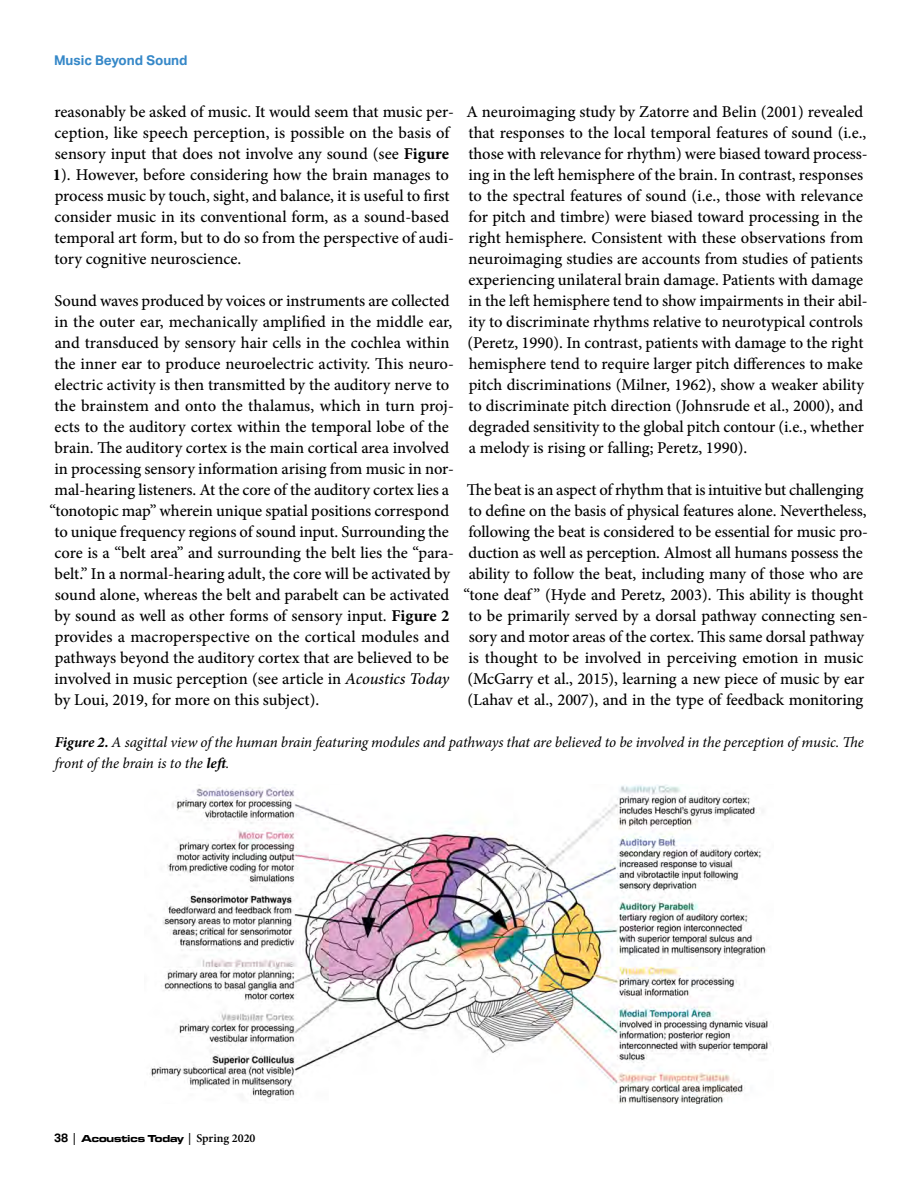
<style>
.page{position:relative;width:918px;height:1188px;background:#fff}
.page>*{position:absolute;margin:0;border:0;box-sizing:border-box;transform-origin:0 0}
.t1{font:500 16.5px/21px "Minion Pro";letter-spacing:-.005em;color:#000}
.t2{font:italic 15px/21px "Minion Pro";letter-spacing:-.01em;color:#000}
.t3{font:700 13.5px "Aktiv Grotesk";color:#3688c8}
.t4{font:700 10.5px "Microgramma Ext D";color:#000}
.s1{font-weight:700}
.s2{font-style:italic}
.s3{font-family:"Aktiv Grotesk";font-size:12px}
.s4{font-family:"Minion Pro";font-weight:600;font-size:12px}
</style>
<div class="page">
<img style="left:150px;top:784px;width:621px;height:320px">
<p class="t3" style="left:54px;top:52px;width:135px">Music Beyond Sound</p>
<p class="t1" style="left:53px;top:101px;width:402px">reasonably be asked of music. It would seem that music per&shy;ception, like speech perception, is possible on the basis of sensory input that does not involve any sound (see <span class="s1">Figure 1</span>). However, before considering how the brain manages to process music by touch, sight, and balance, it is useful to first consider music in its conventional form, as a sound-based temporal art form, but to do so from the perspective of audi&shy;tory cognitive neuroscience.</p>
<p class="t1" style="left:55px;top:290px;width:396px">Sound waves produced by voices or instruments are collected</p>
<p class="t1" style="left:54px;top:311px;width:399px">in the outer ear, mechanically amplified in the middle ear,</p>
<p class="t1" style="left:55px;top:332px;width:396px">and transduced by sensory hair cells in the cochlea within</p>
<p class="t1" style="left:54px;top:353px;width:401px">the inner ear to produce neuroelectric activity. This neuro-</p>
<p class="t1" style="left:55px;top:374px;width:396px">electric activity is then transmitted by the auditory nerve to</p>
<p class="t1" style="left:54px;top:395px;width:401px">the brainstem and onto the thalamus, which in turn proj-</p>
<p class="t1" style="left:55px;top:416px;width:396px">ects to the auditory cortex within the temporal lobe of the</p>
<p class="t1" style="left:55px;top:437px;width:396px">brain. The auditory cortex is the main cortical area involved</p>
<p class="t1" style="left:54px;top:458px;width:401px">in processing sensory information arising from music in nor-</p>
<p class="t1" style="left:55px;top:479px;width:396px">mal-hearing listeners. At the core of the auditory cortex lies a</p>
<p class="t1" style="left:49px;top:500px;width:401px">“tonotopic map” wherein unique spatial positions correspond</p>
<p class="t1" style="left:54px;top:521px;width:396px">to unique frequency regions of sound input. Surrounding the</p>
<p class="t1" style="left:55px;top:542px;width:401px">core is a “belt area” and surrounding the belt lies the “para-</p>
<p class="t1" style="left:55px;top:563px;width:397px">belt.” In a normal-hearing adult, the core will be activated by</p>
<p class="t1" style="left:55px;top:584px;width:396px">sound alone, whereas the belt and parabelt can be activated</p>
<p class="t1" style="left:55px;top:605px;width:396px">by sound as well as other forms of sensory input. <span class="s1">Figure 2</span></p>
<p class="t1" style="left:55px;top:626px;width:396px">provides a macroperspective on the cortical modules and</p>
<p class="t1" style="left:55px;top:647px;width:396px">pathways beyond the auditory cortex that are believed to be</p>
<p class="t1" style="left:54px;top:668px;width:396px">involved in music perception (see article in <span class="s2">Acoustics Today</span></p>
<p class="t1" style="left:55px;top:689px;width:266px">by Loui, 2019, for more on this subject).</p>
<p class="t1" style="left:467px;top:101px;width:403px">A neuroimaging study by Zatorre and Belin (2001) revealed that responses to the local temporal features of sound (i.e., those with relevance for rhythm) were biased toward process&shy;ing in the left hemisphere of the brain. In contrast, responses to the spectral features of sound (i.e., those with relevance for pitch and timbre) were biased toward processing in the right hemisphere. Consistent with these observations from neuroimaging studies are accounts from studies of patients experiencing unilateral brain damage. Patients with damage in the left hemisphere tend to show impairments in their abil&shy;ity to discriminate rhythms relative to neurotypical controls (Peretz, 1990). In contrast, patients with damage to the right hemisphere tend to require larger pitch differences to make pitch discriminations (Milner, 1962), show a weaker ability to discriminate pitch direction (Johnsrude et al., 2000), and degraded sensitivity to the global pitch contour (i.e., whether a melody is rising or falling; Peretz, 1990).</p>
<p class="t1" style="left:463px;top:479px;width:406px;text-align:center">The beat is an aspect of rhythm that is intuitive but challenging to define on the basis of physical features alone. Nevertheless, following the beat is considered to be essential for music pro&shy;duction as well as perception. Almost all humans possess the ability to follow the beat, including many of those who are “tone deaf ” (Hyde and Peretz, 2003). This ability is thought to be primarily served by a dorsal pathway connecting sen&shy;sory and motor areas of the cortex. This same dorsal pathway is thought to be involved in perceiving emotion in music (McGarry et al., 2015), learning a new piece of music by ear (Lahav et al., 2007), and in the type of feedback monitoring</p>
<p class="t2" style="left:55px;top:732px;width:811px"><span class="s1">Figure 2.</span> A sagittal view of the human brain featuring modules and pathways that are believed to be involved in the perception of music. The front of the brain is to the <span class="s1">left</span>.</p>
<p class="t4" style="left:54px;top:1131px;width:203px"><span class="s3">38</span> <span class="s4">|</span> Acoustics Today <span class="s4">| Spring 2020</span></p>
</div>
